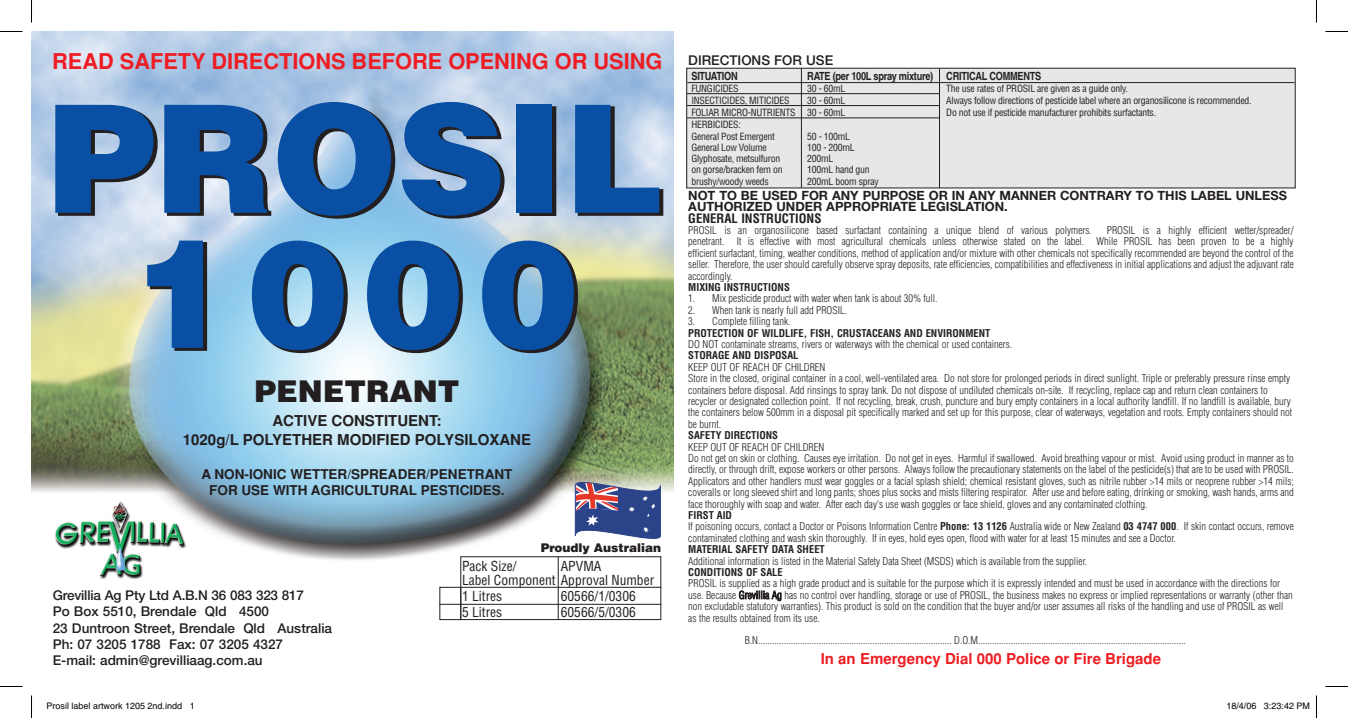
<style>
.page{position:relative;width:1348px;height:718px;background:#fff}
.page>*{position:absolute;margin:0;border:0;box-sizing:border-box;transform-origin:0 0}
.t1{font:900 150px/135px "Helvetica";color:#094fa3;text-align:center}
.t2{font:900 30px "Helvetica";color:#231f20}
.t3{font:700 21.75px "Helvetica";color:#ee1d23}
.t4{font:700 15px/19.5px "Helvetica";color:#231f20;text-align:center}
.t5{font:700 15px "Helvetica";color:#ee1d23}
.t6{font:500 13.5px/16.2px "Helvetica Neue";color:#231f20}
.t7{font:condensed 13.5px/16.2px "Helvetica";color:#231f20}
.t8{font:700 13.5px/16.2px "Helvetica";color:#231f20;text-align:center}
.t9{font:700 12.75px/11.4px "Helvetica Neue";color:#231f20}
.t10{font:700 condensed 12.75px "Helvetica";color:#231f20}
.t11{font:900 12px "Helvetica";color:#231f20}
.t12{font:700 condensed 11.25px "Helvetica";letter-spacing:-.025em;color:#231f20}
.t13{font:300 condensed 10.5px/11.4px "Helvetica";color:#231f20}
.t14{font:700 condensed 10.5px "Helvetica";color:#231f20}
.t15{font:condensed 9.75px/11.7px "Helvetica";letter-spacing:-.025em;color:#231f20}
.t16{font:9px "Helvetica";color:#000}
.s1{font-weight:700}
</style>
<div class="page">
<img style="left:32px;top:32px;width:642px;height:589px">
<img style="left:53px;top:499px;width:138px;height:82px">
<svg style="left:57px;top:105px;width:101px;height:111px;background:#b7c8de"></svg>
<svg style="left:166px;top:105px;width:106px;height:111px;background:#b5c6dc"></svg>
<svg style="left:280px;top:103px;width:116px;height:116px;background:#9cbedc"></svg>
<svg style="left:403px;top:103px;width:102px;height:116px;background:#a9c0d9"></svg>
<div style="left:519px;top:106px;width:37px;height:110px;border:2px solid #231f20"></div>
<svg style="left:577px;top:105px;width:87px;height:111px;background:#aac0da"></svg>
<svg style="left:149px;top:241px;width:59px;height:110px;background:#a5c2d6"></svg>
<svg style="left:254px;top:241px;width:94px;height:113px;background:#a5cfe3"></svg>
<svg style="left:369px;top:241px;width:94px;height:113px;background:#a4cee3"></svg>
<svg style="left:484px;top:241px;width:94px;height:113px;background:#91b8c6"></svg>
<svg style="left:738px;top:590px;width:43px;height:12px"></svg>
<svg style="left:575px;top:479px;width:85px;height:62px;background:#74759c"></svg>
<div style="left:460px;top:556px;width:201px;height:64px;border:1px solid #231f20"></div>
<hr style="left:461px;top:587px;width:200px;height:1px;background:#231f20">
<hr style="left:439px;top:604px;width:222px;height:1px;background:#231f20">
<hr style="left:557px;top:557px;width:1px;height:63px;background:#231f20">
<div style="left:439px;top:587px;width:22px;height:33px;border:1px solid #231f20"></div>
<div style="left:686px;top:68px;width:608px;height:120px;background:#e6e7e9"></div>
<div style="left:686px;top:68px;width:609px;height:120px;border:1px solid #231f20"></div>
<hr style="left:939px;top:68px;width:1px;height:120px;background:#231f20">
<hr style="left:687px;top:105px;width:252px;height:1px;background:#231f20">
<hr style="left:687px;top:93px;width:252px;height:1px;background:#231f20">
<hr style="left:687px;top:118px;width:252px;height:1px;background:#231f20">
<hr style="left:801px;top:68px;width:1px;height:120px;background:#231f20">
<hr style="left:687px;top:82px;width:607px;height:1px;background:#231f20">
<svg style="left:0;top:31px;width:22px;height:1px"></svg>
<svg style="left:1325px;top:31px;width:22px;height:1px"></svg>
<svg style="left:0;top:686px;width:22px;height:1px"></svg>
<svg style="left:1325px;top:686px;width:22px;height:1px"></svg>
<svg style="left:31px;top:0;width:1px;height:22px"></svg>
<svg style="left:31px;top:695px;width:1px;height:23px"></svg>
<h3 class="t3" style="left:52px;top:49px;width:611px">READ SAFETY DIRECTIONS BEFORE OPENING OR USING</h3>
<h1 class="t1" style="left:47px;top:87px;width:618px">PROSIL<br>1000</h1>
<h2 class="t2" style="left:254px;top:371px;width:206px">PENETRANT</h2>
<h3 class="t4" style="left:183px;top:410px;width:349px">ACTIVE CONSTITUENT:<br>1020g/L POLYETHER MODIFIED POLYSILOXANE</h3>
<p class="t8" style="left:201px;top:466px;width:312px">A NON-IONIC WETTER/SPREADER/PENETRANT<br>FOR USE WITH AGRICULTURAL PESTICIDES.</p>
<p class="t6" style="left:53px;top:587px;width:281px">Grevillia Ag Pty Ltd A.B.N 36 083 323 817<br>Po Box 5510, Brendale Qld 4500<br>23 Duntroon Street, Brendale Qld Australia Ph: 07 3205 1788 Fax: 07 3205 4327<br>E-mail: admin@grevilliaag.com.au</p>
<p class="t11" style="left:540px;top:540px;width:122px">Proudly Australian</p>
<p class="t7" style="left:462px;top:558px;width:193px;line-height:14.2px">Pack Size/<br>Label Component Approval Number</p>
<p class="t7" style="left:462px;top:588px;width:42px">1 Litres<br>5 Litres</p>
<p class="t7" style="left:560px;top:557px;width:42px">APVMA</p>
<p class="t7" style="left:560px;top:588px;width:77px">60566/1/0306<br>60566/5/0306</p>
<p class="t6" style="left:688px;top:52px;width:146px">DIRECTIONS FOR USE</p>
<p class="t12" style="left:691px;top:69px;width:48px">SITUATION</p>
<p class="t15" style="left:691px;top:82px;width:106px">FUNGICIDES<br>INSECTICIDES, MITICIDES<br>FOLIAR MICRO-NUTRIENTS<br>HERBICIDES:<br>General Post Emergent<br>General Low Volume<br>Glyphosate, metsulfuron<br>on gorse/bracken fern on brushy/woody weeds</p>
<p class="t12" style="left:807px;top:69px;width:127px">RATE (per 100L spray mixture)</p>
<p class="t15" style="left:807px;top:82px;width:40px;text-align:justify">30 - 60mL 30 - 60mL 30 - 60mL</p>
<p class="t15" style="left:807px;top:130px;width:73px;line-height:11.2px">50 - 100mL<br>100 - 200mL<br>200mL<br>100mL hand gun<br>200mL boom spray</p>
<p class="t12" style="left:946px;top:69px;width:96px">CRITICAL COMMENTS</p>
<p class="t15" style="left:946px;top:82px;width:307px">The use rates of PROSIL are given as a guide only.<br>Always follow directions of pesticide label where an organosilicone is recommended.<br>Do not use if pesticide manufacturer prohibits surfactants.</p>
<p class="t9" style="left:688px;top:189px;width:600px">NOT TO BE USED FOR ANY PURPOSE OR IN ANY MANNER CONTRARY TO THIS LABEL UNLESS<br>AUTHORIZED UNDER APPROPRIATE LEGISLATION.</p>
<p class="t10" style="left:688px;top:210px;width:135px">GENERAL INSTRUCTIONS</p>
<p class="t13" style="left:688px;top:224px;width:405px">PROSIL is an organosilicone based surfactant containing a unique blend of various polymers.</p>
<p class="t13" style="left:688px;top:224px;width:607px;text-align:justify;text-indent:418px">PROSIL is a highly efficient wetter/spreader/ penetrant. It is effective with most agricultural chemicals unless otherwise stated on the label. While PROSIL has been proven to be a highly efficient surfactant, timing, weather conditions, method of application and/or mixture with other chemicals not specifically recommended are beyond the control of the seller. Therefore, the user should carefully observe spray deposits, rate efficiencies, compatibilities and effectiveness in initial applications and adjust the adjuvant rate accordingly.</p>
<p class="t14" style="left:688px;top:281px;width:103px">MIXING INSTRUCTIONS</p>
<p class="t13" style="left:688px;top:293px;width:251px">1. Mix pesticide product with water when tank is about 30% full.</p>
<p class="t13" style="left:688px;top:304px;width:160px">2. When tank is nearly full add PROSIL.</p>
<p class="t13" style="left:688px;top:316px;width:104px">3. Complete filling tank.</p>
<p class="t14" style="left:688px;top:326px;width:304px">PROTECTION OF WILDLIFE, FISH, CRUSTACEANS AND ENVIRONMENT</p>
<p class="t13" style="left:688px;top:338px;width:325px">DO NOT contaminate streams, rivers or waterways with the chemical or used containers.</p>
<p class="t14" style="left:688px;top:349px;width:112px">STORAGE AND DISPOSAL</p>
<p class="t13" style="left:688px;top:361px;width:605px">KEEP OUT OF REACH OF CHILDREN<br>Store in the closed, original container in a cool, well-ventilated area. Do not store for prolonged periods in direct sunlight. Triple or preferably pressure rinse empty containers before disposal. Add rinsings to spray tank. Do not dispose of undiluted chemicals on-site. If recycling, replace cap and return clean containers to recycler or designated collection point. If not recycling, break, crush, puncture and bury empty containers in a local authority landfill. If no landfill is available, bury the containers below 500mm in a disposal pit specifically marked and set up for this purpose, clear of waterways, vegetation and roots. Empty containers should not be burnt.</p>
<p class="t14" style="left:688px;top:429px;width:91px">SAFETY DIRECTIONS</p>
<p class="t13" style="left:688px;top:441px;width:607px">KEEP OUT OF REACH OF CHILDREN<br>Do not get on skin or clothing. Causes eye irritation. Do not get in eyes. Harmful if swallowed. Avoid breathing vapour or mist. Avoid using product in manner as to directly, or through drift, expose workers or other persons. Always follow the precautionary statements on the label of the pesticide(s) that are to be used with PROSIL.<br>Applicators and other handlers must wear goggles or a facial splash shield; chemical resistant gloves, such as nitrile rubber &gt;14 mils or neoprene rubber &gt;14 mils; coveralls or long sleeved shirt and long pants; shoes plus socks and mists filtering respirator. After use and before eating, drinking or smoking, wash hands, arms and face thoroughly with soap and water. After each day's use wash goggles or face shield, gloves and any contaminated clothing.</p>
<p class="t13" style="left:688px;top:509px;width:607px"><span class="s1">FIRST AID<br></span>If poisoning occurs, contact a Doctor or Poisons Information Centre <span class="s1">Phone: 13 1126</span> Australia wide or New Zealand <span class="s1">03 4747 000</span>. If skin contact occurs, remove contaminated clothing and wash skin thoroughly. If in eyes, hold eyes open, flood with water for at least 15 minutes and see a Doctor.</p>
<p class="t14" style="left:688px;top:543px;width:138px">MATERIAL SAFETY DATA SHEET</p>
<p class="t13" style="left:688px;top:555px;width:400px">Additional information is listed in the Material Safety Data Sheet (MSDS) which is available from the supplier.</p>
<p class="t14" style="left:688px;top:566px;width:96px">CONDITIONS OF SALE</p>
<p class="t13" style="left:688px;top:578px;width:606px">PROSIL is supplied as a high grade product and is suitable for the purpose which it is expressly intended and must be used in accordance with the directions for use. Because Grevillia Ag has no control over handling, storage or use of PROSIL, the business makes no express or implied representations or warranty (other than non excludable statutory warranties). This product is sold on the condition that the buyer and/or user assumes all risks of the handling and use of PROSIL as well as the results obtained from its use.</p>
<p class="t13" style="left:744px;top:635px;width:442px">B.N................................................................................... D.O.M.........................................................................................</p>
<h3 class="t5" style="left:820px;top:650px;width:342px">In an Emergency Dial 000 Police or Fire Brigade</h3>
<p class="t16" style="left:46px;top:700px;width:150px">Prosil label artwork 1205 2nd.indd 1</p>
<p class="t16" style="left:1226px;top:700px;width:85px">18/4/06 3:23:42 PM</p>
</div>
